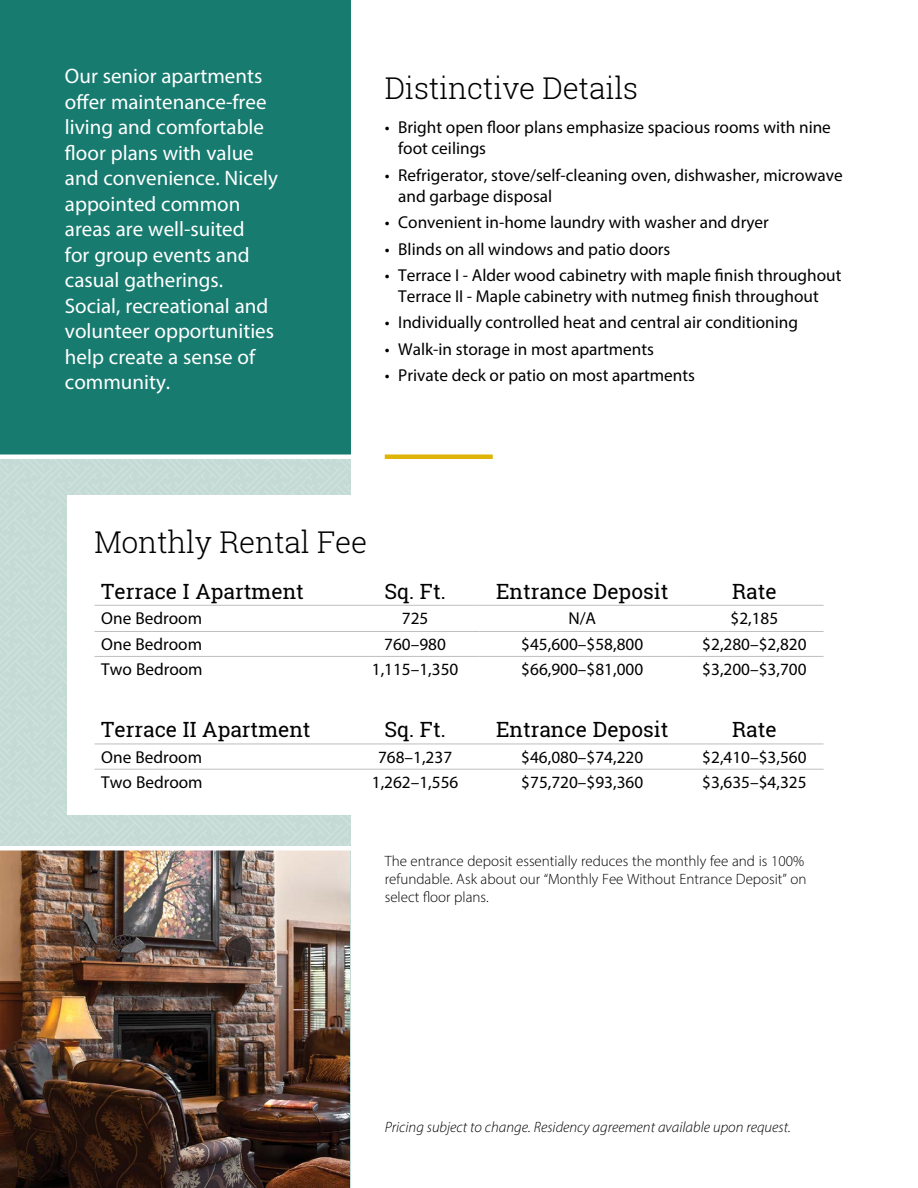
<style>
.page{position:relative;width:918px;height:1188px;background:#fff}
.page>*{position:absolute;margin:0;border:0;box-sizing:border-box;transform-origin:0 0}
.t1{font:300 30px "Roboto Slab";letter-spacing:-.01em;color:#000}
.t2{font:21px/25.5px "Myriad Pro";color:#fff}
.t3{font:21px "Roboto Slab";color:#000}
.t4{font:17.25px/21px "Myriad Pro";color:#000}
.t5{font:300 15px/18px "Myriad Pro";color:#000}
.t6{font:italic 300 15px "Myriad Pro";color:#000}
</style>
<div class="page">
<div style="left:0;top:457px;width:351px;height:731px;background:#c4dad5"></div>
<div style="left:0;top:0;width:351px;height:457px;background:#177b6f"></div>
<div style="left:385px;top:454px;width:108px;height:5px;background:#deb407"></div>
<div style="left:68px;top:495px;width:782px;height:320px;background:#fff"></div>
<hr style="left:94px;top:605px;width:257px;height:1px;background:#bcbec0">
<hr style="left:351px;top:605px;width:128px;height:1px;background:#bcbec0">
<hr style="left:479px;top:605px;width:206px;height:1px;background:#bcbec0">
<hr style="left:685px;top:605px;width:139px;height:1px;background:#bcbec0">
<hr style="left:94px;top:631px;width:257px;height:1px;background:#bcbec0">
<hr style="left:351px;top:631px;width:128px;height:1px;background:#bcbec0">
<hr style="left:479px;top:631px;width:206px;height:1px;background:#bcbec0">
<hr style="left:685px;top:631px;width:139px;height:1px;background:#bcbec0">
<hr style="left:94px;top:656px;width:257px;height:1px;background:#bcbec0">
<hr style="left:351px;top:656px;width:128px;height:1px;background:#bcbec0">
<hr style="left:479px;top:656px;width:206px;height:1px;background:#bcbec0">
<hr style="left:685px;top:656px;width:139px;height:1px;background:#bcbec0">
<hr style="left:94px;top:744px;width:257px;height:1px;background:#bcbec0">
<hr style="left:351px;top:744px;width:128px;height:1px;background:#bcbec0">
<hr style="left:479px;top:744px;width:206px;height:1px;background:#bcbec0">
<hr style="left:685px;top:744px;width:139px;height:1px;background:#bcbec0">
<hr style="left:94px;top:769px;width:257px;height:1px;background:#bcbec0">
<hr style="left:351px;top:769px;width:128px;height:1px;background:#bcbec0">
<hr style="left:479px;top:769px;width:206px;height:1px;background:#bcbec0">
<hr style="left:685px;top:769px;width:139px;height:1px;background:#bcbec0">
<img style="left:0;top:850px;width:350px;height:338px">
<div style="left:0;top:454px;width:371px;height:5px;background:#fff"></div>
<hr style="left:0;top:846px;width:371px;height:4px;background:#fff">
<p class="t2" style="left:65px;top:63px;width:215px">Our senior apartments offer maintenance-free living and comfortable floor plans with value and convenience. Nicely appointed common areas are well-suited<br>for group events and casual gatherings.<br>Social, recreational and volunteer opportunities help create a sense of community.</p>
<h1 class="t1" style="left:385px;top:67px;width:255px">Distinctive Details</h1>
<p class="t4" style="left:398px;top:117px;width:434px;text-indent:-14px">• Bright open floor plans emphasize spacious rooms with nine foot ceilings</p>
<p class="t4" style="left:398px;top:164px;width:446px;text-indent:-14px">• Refrigerator, stove/self-cleaning oven, dishwasher, microwave and garbage disposal</p>
<p class="t4" style="left:385px;top:212px;width:386px">• Convenient in-home laundry with washer and dryer</p>
<p class="t4" style="left:385px;top:238px;width:287px">• Blinds on all windows and patio doors</p>
<p class="t4" style="left:385px;top:264px;width:458px;text-align:center">• Terrace I - Alder wood cabinetry with maple finish throughout<br>Terrace II - Maple cabinetry with nutmeg finish throughout</p>
<p class="t4" style="left:385px;top:312px;width:415px">• Individually controlled heat and central air conditioning</p>
<p class="t4" style="left:385px;top:338px;width:271px">• Walk-in storage in most apartments</p>
<p class="t4" style="left:385px;top:365px;width:312px">• Private deck or patio on most apartments</p>
<h1 class="t1" style="left:94px;top:521px;width:274px">Monthly Rental Fee</h1>
<p class="t3" style="left:101px;top:577px;width:204px">Terrace I Apartment</p>
<p class="t3" style="left:385px;top:577px;width:63px">Sq. Ft.</p>
<p class="t3" style="left:496px;top:577px;width:174px">Entrance Deposit</p>
<p class="t3" style="left:732px;top:577px;width:46px">Rate</p>
<p class="t4" style="left:101px;top:608px;width:102px">One Bedroom</p>
<p class="t4" style="left:402px;top:608px;width:28px">725</p>
<p class="t4" style="left:568px;top:608px;width:29px">N/A</p>
<p class="t4" style="left:731px;top:608px;width:49px">$2,185</p>
<p class="t4" style="left:101px;top:634px;width:102px">One Bedroom</p>
<p class="t4" style="left:384px;top:634px;width:63px">760–980</p>
<p class="t4" style="left:521px;top:634px;width:123px">$45,600–$58,800</p>
<p class="t4" style="left:702px;top:634px;width:106px">$2,280–$2,820</p>
<p class="t4" style="left:101px;top:659px;width:103px">Two Bedroom</p>
<p class="t4" style="left:372px;top:659px;width:88px">1,115–1,350</p>
<p class="t4" style="left:521px;top:659px;width:123px">$66,900–$81,000</p>
<p class="t4" style="left:702px;top:659px;width:106px">$3,200–$3,700</p>
<p class="t3" style="left:101px;top:715px;width:211px">Terrace II Apartment</p>
<p class="t3" style="left:385px;top:715px;width:63px">Sq. Ft.</p>
<p class="t3" style="left:496px;top:715px;width:174px">Entrance Deposit</p>
<p class="t3" style="left:732px;top:715px;width:46px">Rate</p>
<p class="t4" style="left:101px;top:746px;width:102px">One Bedroom</p>
<p class="t4" style="left:378px;top:746px;width:76px">768–1,237</p>
<p class="t4" style="left:521px;top:746px;width:123px">$46,080–$74,220</p>
<p class="t4" style="left:702px;top:746px;width:106px">$2,410–$3,560</p>
<p class="t4" style="left:101px;top:772px;width:103px">Two Bedroom</p>
<p class="t4" style="left:372px;top:772px;width:88px">1,262–1,556</p>
<p class="t4" style="left:521px;top:772px;width:123px">$75,720–$93,360</p>
<p class="t4" style="left:702px;top:772px;width:106px">$3,635–$4,325</p>
<p class="t5" style="left:385px;top:851px;width:423px">The entrance deposit essentially reduces the monthly fee and is 100% refundable. Ask about our “Monthly Fee Without Entrance Deposit” on select floor plans.</p>
<p class="t6" style="left:385px;top:1118px;width:408px">Pricing subject to change. Residency agreement available upon request.</p>
</div>
